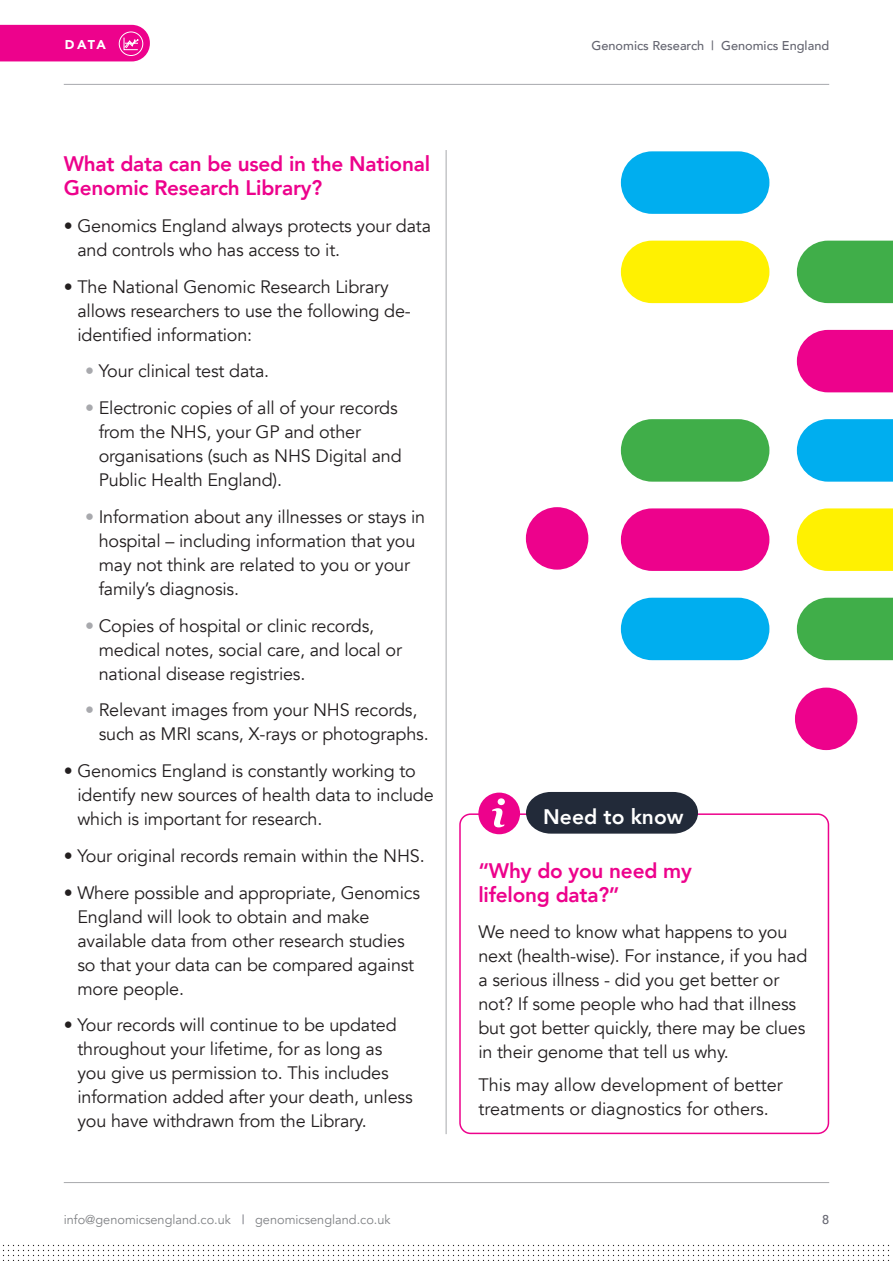
<style>
.page{position:relative;width:893px;height:1263px;background:#fff}
.page>*{position:absolute;margin:0;border:0;box-sizing:border-box;transform-origin:0 0}
.t1{font:800 21px/24px "Avenir";letter-spacing:-.01em;color:#ed028c}
.t2{font:800 21px "Avenir";color:#fff}
.t3{font:18px/24px "Avenir";letter-spacing:-.01em;color:#231f20}
.t4{font:12.75px "Avenir";color:#808285}
.t5{font:500 12.75px "Avenir";color:#646570}
.t6{font:900 12.75px "Avenir";color:#fff}
.s1{color:#a8a9ad}
.s2{color:#646570}
</style>
<div class="page">
<hr style="left:64px;top:1182px;width:765px;height:1px;background:#a8a9ad">
<hr style="left:64px;top:84px;width:765px;height:1px;background:#a8a9ad">
<div style="left:3px;top:1242px;width:887px;height:19px;background:linear-gradient(to right,#f7f7f7,#f7f7f7)"></div>
<div style="left:795px;top:688px;width:62px;height:62px;background:#ed028c;border-radius:50%"></div>
<svg style="left:797px;top:419px;width:96px;height:63px;background:#13b4f0"></svg>
<svg style="left:797px;top:598px;width:96px;height:62px;background:#4cb355"></svg>
<div style="left:621px;top:508px;width:148px;height:63px;background:#ed028c;border-radius:31px"></div>
<div style="left:526px;top:507px;width:62px;height:63px;background:#ed028c;border-radius:50%"></div>
<svg style="left:797px;top:241px;width:96px;height:62px;background:#4cb355"></svg>
<svg style="left:797px;top:508px;width:96px;height:63px;background:#fff214"></svg>
<div style="left:621px;top:151px;width:148px;height:63px;background:#00aeef;border-radius:31px"></div>
<div style="left:621px;top:598px;width:148px;height:62px;background:#00aeef;border-radius:31px"></div>
<svg style="left:797px;top:330px;width:96px;height:62px;background:#ee1393"></svg>
<div style="left:621px;top:241px;width:148px;height:62px;background:#fff101;border-radius:31px"></div>
<div style="left:621px;top:419px;width:148px;height:63px;background:#40ae49;border-radius:31px"></div>
<div style="left:459px;top:813px;width:370px;height:321px;border:2px solid #ed028c;border-radius:11px"></div>
<div style="left:478px;top:792px;width:42px;height:42px;background:#ed028c;border-radius:50%"></div>
<svg style="left:492px;top:798px;width:13px;height:29px"></svg>
<svg style="left:526px;top:792px;width:172px;height:42px;background:#313846"></svg>
<hr style="left:446px;top:150px;width:1px;height:984px;background:#a8a9ad">
<svg style="left:0;top:25px;width:150px;height:36px;background:#ed0f91"></svg>
<p class="t6" style="left:65px;top:33px;width:43px">DATA</p>
<p class="t1" style="left:64px;top:152px;width:368px">What data can be used in the National<br>Genomic Research Library?</p>
<p class="t3" style="left:77px;top:214px;width:355px;text-indent:-14px">• Genomics England always protects your data and controls who has access to it.</p>
<p class="t3" style="left:77px;top:275px;width:335px;text-indent:-14px">• The National Genomic Research Library allows researchers to use the following de&shy;identified information:</p>
<p class="t3" style="left:85px;top:359px;width:186px"><span class="s1">•</span> Your clinical test data.</p>
<p class="t3" style="left:99px;top:396px;width:305px;text-indent:-14px"><span class="s1">•</span> Electronic copies of all of your records from the NHS, your GP and other organisations (such as NHS Digital and Public Health England).</p>
<p class="t3" style="left:99px;top:505px;width:328px;text-indent:-14px"><span class="s1">•</span> Information about any illnesses or stays in hospital – including information that you may not think are related to you or your family’s diagnosis.</p>
<p class="t3" style="left:99px;top:614px;width:305px;text-indent:-14px"><span class="s1">•</span> Copies of hospital or clinic records, medical notes, social care, and local or national disease registries.</p>
<p class="t3" style="left:99px;top:698px;width:331px;text-indent:-14px"><span class="s1">•</span> Relevant images from your NHS records, such as MRI scans, X-rays or photographs.</p>
<p class="t3" style="left:77px;top:759px;width:358px;text-indent:-14px">• Genomics England is constantly working to identify new sources of health data to include which is important for research.</p>
<p class="t3" style="left:64px;top:844px;width:362px">• Your original records remain within the NHS.</p>
<p class="t3" style="left:77px;top:881px;width:344px;text-indent:-14px">• Where possible and appropriate, Genomics England will look to obtain and make available data from other research studies so that your data can be compared against more people.</p>
<p class="t3" style="left:77px;top:1013px;width:337px;text-indent:-14px">• Your records will continue to be updated throughout your lifetime, for as long as you give us permission to. This includes information added after your death, unless you have withdrawn from the Library.</p>
<p class="t5" style="left:591px;top:34px;width:239px">Genomics Research | Genomics England</p>
<p class="t2" style="left:543px;top:800px;width:142px">Need to know</p>
<p class="t1" style="left:478px;top:858px;width:215px">“Why do you need my lifelong data?”</p>
<p class="t3" style="left:478px;top:920px;width:330px">We need to know what happens to you next (health-wise). For instance, if you had a serious illness - did you get better or not? If some people who had that illness but got better quickly, there may be clues in their genome that tell us why.</p>
<p class="t3" style="left:478px;top:1073px;width:306px">This may allow development of better treatments or diagnostics for others.</p>
<p class="t4" style="left:64px;top:1212px;width:328px">info@genomicsengland.co.uk <span class="s2">|</span> genomicsengland.co.uk</p>
<p class="t5" style="left:822px;top:1209px;width:9px">8</p>
</div>
